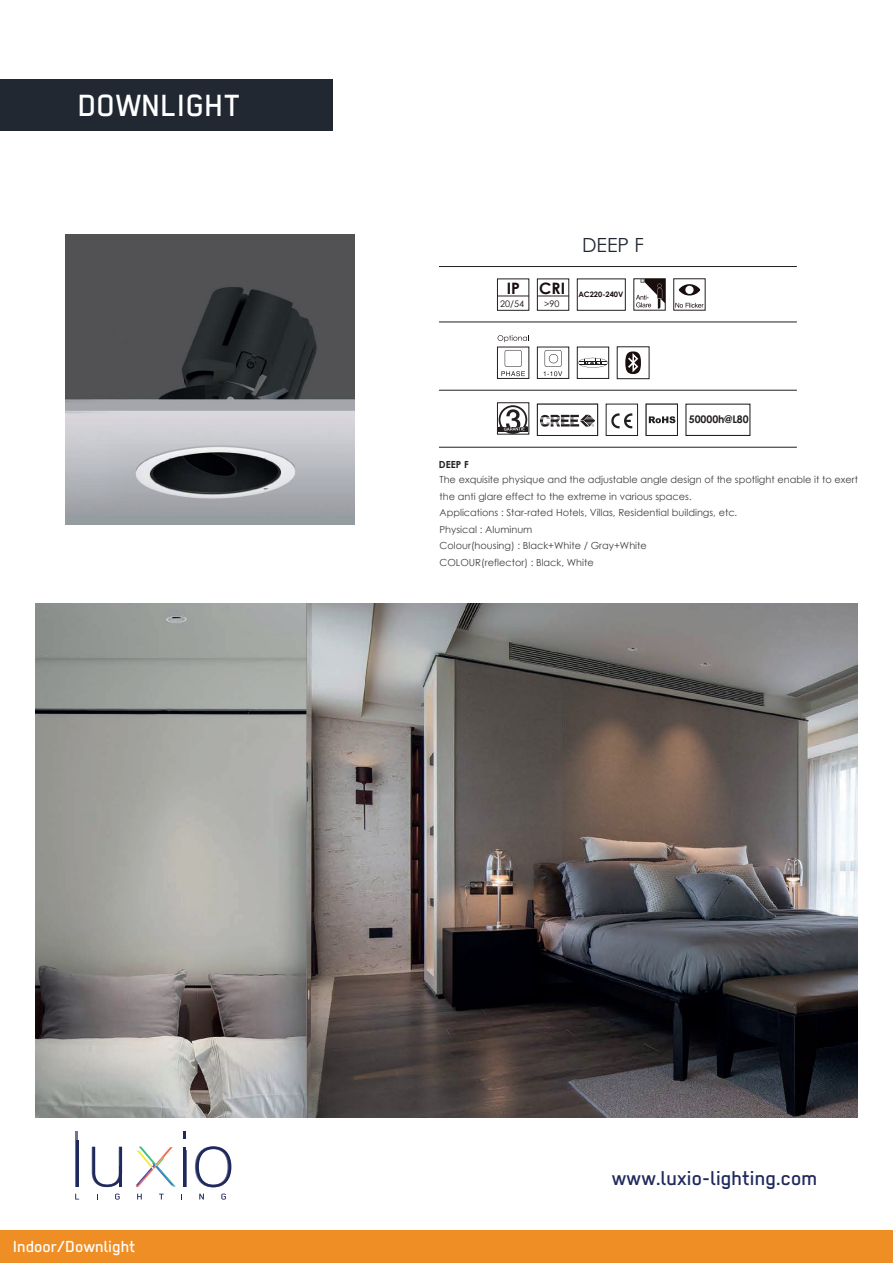
<style>
.page{position:relative;width:893px;height:1263px;background:#fff}
.page>*{position:absolute;margin:0;border:0;box-sizing:border-box;transform-origin:0 0}
.t1{font:500 34.5px "Regular";color:#fff}
.t2{font:500 22.5px "Regular";color:#20295c}
.t3{font:19.5px "Century Gothic";color:#212832}
.t4{font:500 18px "Regular";color:#fff}
.t5{font:700 10.5px "Century Gothic";color:#231f20}
.t6{font:9.75px/16.5px "Century Gothic";color:#3e4141}
.t7{font:700 9.75px "Century Gothic";color:#231f20}
.t8{font:9px "Century Gothic";color:#190d0e}
.t9{font:700 7.5px "Century Gothic";color:#190d0e}
</style>
<div class="page">
<div style="left:0;top:79px;width:333px;height:51px;background:#212832"></div>
<div style="left:1px;top:1230px;width:892px;height:33px;background:#ee8e24"></div>
<svg style="left:679px;top:284px;width:21px;height:11px"></svg>
<div style="left:685px;top:286px;width:9px;height:8px;background:#fff;border-radius:50%"></div>
<svg style="left:675px;top:303px;width:28px;height:5px"></svg>
<svg style="left:636px;top:279px;width:29px;height:30px"></svg>
<svg style="left:136px;top:1147px;width:40px;height:40px"></svg>
<hr style="left:183px;top:1147px;width:2px;height:40px;background:#20295c">
<hr style="left:76px;top:1140px;width:3px;height:47px;background:#20295c">
<hr style="left:75px;top:1131px;width:3px;height:56px;background:#20295c">
<svg style="left:92px;top:1147px;width:30px;height:40px"></svg>
<hr style="left:120px;top:1167px;width:2px;height:20px;background:#20295c">
<hr style="left:184px;top:1150px;width:2px;height:37px;background:#20295c">
<svg style="left:183px;top:1131px;width:2px;height:8px"></svg>
<svg style="left:195px;top:1146px;width:36px;height:41px"></svg>
<svg style="left:75px;top:1194px;width:4px;height:5px"></svg>
<svg style="left:115px;top:1193px;width:5px;height:6px"></svg>
<svg style="left:137px;top:1194px;width:5px;height:5px"></svg>
<svg style="left:159px;top:1194px;width:5px;height:5px"></svg>
<svg style="left:199px;top:1194px;width:5px;height:5px"></svg>
<svg style="left:221px;top:1193px;width:5px;height:6px"></svg>
<hr style="left:439px;top:390px;width:358px;height:1px;background:#231f20">
<hr style="left:439px;top:447px;width:358px;height:1px;background:#231f20">
<hr style="left:439px;top:321px;width:358px;height:1px;background:#231f20">
<hr style="left:439px;top:266px;width:358px;height:1px;background:#231f20">
<svg style="left:498px;top:335px;width:31px;height:7px"></svg>
<div style="left:577px;top:347px;width:32px;height:32px;border:1px solid #231f20"></div>
<svg style="left:578px;top:357px;width:30px;height:11px"></svg>
<div style="left:497px;top:347px;width:32px;height:32px;border:1px solid #231f20"></div>
<svg style="left:501px;top:350px;width:24px;height:26px"></svg>
<div style="left:537px;top:347px;width:32px;height:32px;border:1px solid #231f20"></div>
<svg style="left:544px;top:350px;width:18px;height:26px"></svg>
<div style="left:606px;top:404px;width:32px;height:32px;border:1px solid #231f20"></div>
<svg style="left:611px;top:413px;width:21px;height:15px"></svg>
<div style="left:646px;top:404px;width:32px;height:32px;border:1px solid #231f20"></div>
<svg style="left:649px;top:416px;width:26px;height:7px"></svg>
<div style="left:537px;top:404px;width:61px;height:32px;border:1px solid #231f20"></div>
<div style="left:497px;top:402px;width:32px;height:32px;border:1px solid #231f20"></div>
<svg style="left:498px;top:405px;width:30px;height:29px"></svg>
<hr style="left:497px;top:296px;width:32px;height:1px;background:#231f20">
<hr style="left:537px;top:296px;width:32px;height:1px;background:#231f20">
<svg style="left:540px;top:415px;width:55px;height:12px"></svg>
<img style="left:65px;top:234px;width:290px;height:290px">
<div style="left:625px;top:351px;width:16px;height:23px;background:#190d0e;border-radius:50%"></div>
<svg style="left:628px;top:353px;width:10px;height:19px"></svg>
<img style="left:36px;top:604px;width:821px;height:514px">
<div style="left:686px;top:404px;width:64px;height:32px;border:1px solid #111416"></div>
<h1 class="t1" style="left:78px;top:86px;width:164px">DOWNLIGHT</h1>
<h3 class="t3" style="left:582px;top:231px;width:63px">DEEP F</h3>
<p class="t9" style="left:507px;top:288px;width:118px"><sup>IP</sup> <sup>CRI</sup> AC220-240V</p>
<p class="t8" style="left:500px;top:297px;width:25px">20/54</p>
<p class="t8" style="left:544px;top:297px;width:17px">&gt;90</p>
<p class="t7" style="left:439px;top:457px;width:31px">DEEP F</p>
<p class="t5" style="left:689px;top:411px;width:61px">50000h@L80</p>
<p class="t6" style="left:440px;top:472px;width:420px">The exquisite physique and the adjustable angle design of the spotlight enable it to exert the anti glare effect to the extreme in various spaces.<br>Applications : Star-rated Hotels, Villas, Residential buildings, etc.<br>Physical : Aluminum<br>Colour(housing) : Black+White / Gray+White<br>COLOUR(reflector) : Black, White</p>
<h3 class="t4" style="left:13px;top:1236px;width:124px">Indoor/Downlight</h3>
<h2 class="t2" style="left:612px;top:1165px;width:207px">www.luxio-lighting.com</h2>
</div>
